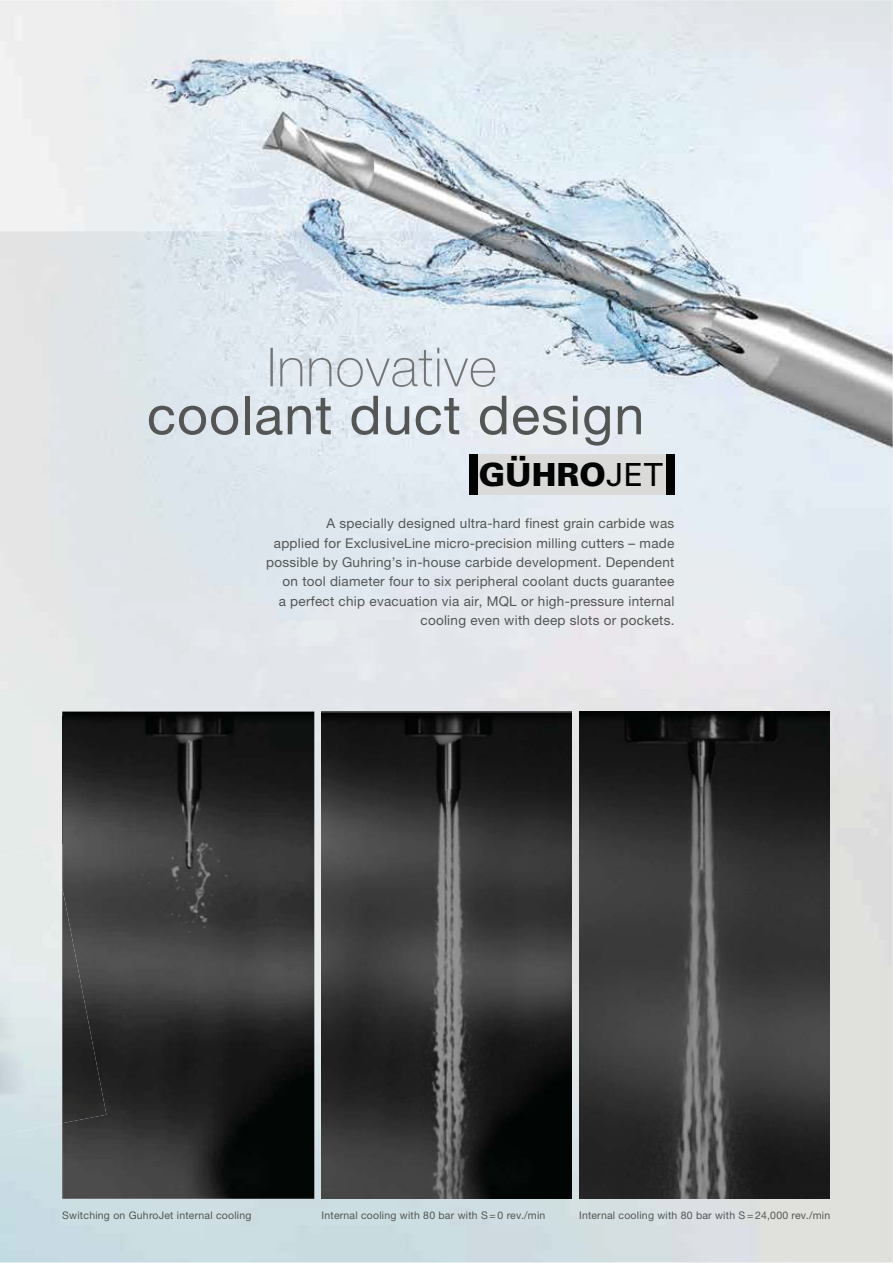
<style>
.page{position:relative;width:893px;height:1263px;background:#fff}
.page>*{position:absolute;margin:0;border:0;box-sizing:border-box;transform-origin:0 0}
.t1{font:54px "Helvetica Neue LTW1 G";letter-spacing:.02em;color:#545655}
.t2{font:900 31.8px "Univers LT";color:#010202}
.t3{font:13.5px/19.4px "Helvetica Neue LTW1 G";letter-spacing:.02em;color:#545655;text-align:right}
.t4{font:10.5px "Helvetica Neue LTW1 G";letter-spacing:.02em;color:#545655}
.s1{font-weight:400}
</style>
<div class="page">
<img style="left:0;top:0;width:893px;height:1263px">
<div style="left:0;top:716px;width:62px;height:127px;background:#e5ebe9"></div>
<div style="left:478px;top:454px;width:189px;height:41px;background:#dadad9"></div>
<div style="left:470px;top:454px;width:8px;height:41px;background:#010202"></div>
<div style="left:666px;top:454px;width:8px;height:41px;background:#010202"></div>
<img style="left:0;top:845px;width:62px;height:290px">
<img style="left:62px;top:712px;width:252px;height:487px">
<img style="left:62px;top:887px;width:44px;height:236px">
<img style="left:322px;top:712px;width:250px;height:487px">
<img style="left:579px;top:712px;width:250px;height:486px">
<img style="left:270px;top:348px;width:225px;height:39px">
<h1 class="t1" style="left:147px;top:396px;width:499px">coolant duct design</h1>
<h2 class="t2" style="left:479px;top:454px;width:186px">GÜHRO<span class="s1">JET</span></h2>
<p class="t3" style="left:266px;top:515px;width:410px">A specially designed ultra-hard finest grain carbide was<br>applied for ExclusiveLine micro-precision milling cutters – made possible by Guhring’s in-house carbide development. Dependent on tool diameter four to six peripheral coolant ducts guarantee<br>a perfect chip evacuation via air, MQL or high-pressure internal cooling even with deep slots or pockets.</p>
<p class="t4" style="left:62px;top:1212px;width:191px">Switching on GuhroJet internal cooling</p>
<p class="t4" style="left:322px;top:1212px;width:225px">Internal cooling with 80 bar with S = 0 rev./min</p>
<p class="t4" style="left:579px;top:1212px;width:253px">Internal cooling with 80 bar with S = 24,000 rev./min</p>
</div>
